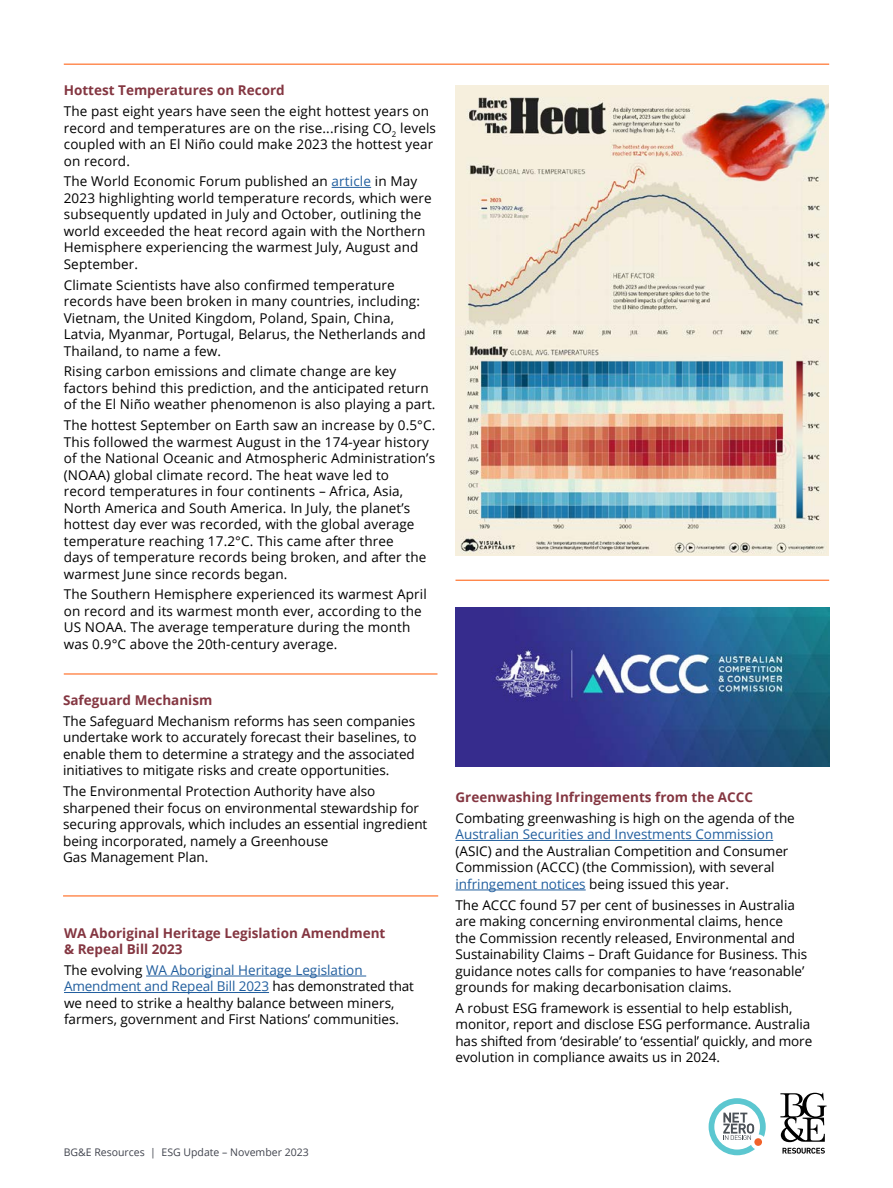
<style>
.page{position:relative;width:893px;height:1188px;background:#fff}
.page>*{position:absolute;margin:0;border:0;box-sizing:border-box;transform-origin:0 0}
.t1{font:13.5px/16.5px "Open Sans";letter-spacing:.01em;color:#000}
.t2{font:700 13.5px/16.5px "Open Sans";color:#843641}
.t3{font:13.5px "Open Sans";color:#215e9e}
.t4{font:10.5px "Open Sans";color:#40434d}
.s1{color:#215e9e}
</style>
<div class="page">
<svg style="left:709px;top:1098px;width:57px;height:57px"></svg>
<svg style="left:780px;top:1093px;width:46px;height:49px"></svg>
<svg style="left:782px;top:1148px;width:43px;height:6px"></svg>
<hr style="left:64px;top:64px;width:765px;height:1px;background:#f50">
<hr style="left:64px;top:674px;width:373px;height:1px;background:#f50">
<hr style="left:455px;top:580px;width:374px;height:1px;background:#f50">
<hr style="left:63px;top:896px;width:375px;height:1px;background:#f50">
<hr style="left:455px;top:840px;width:318px;height:1px;background:#215e9e">
<hr style="left:455px;top:890px;width:131px;height:1px;background:#215e9e">
<img style="left:455px;top:607px;width:374px;height:160px">
<hr style="left:332px;top:187px;width:39px;height:1px;background:#215e9e">
<img style="left:455px;top:85px;width:374px;height:470px">
<hr style="left:146px;top:976px;width:220px;height:1px;background:#215e9e">
<hr style="left:64px;top:992px;width:205px;height:1px;background:#215e9e">
<p class="t2" style="left:64px;top:82px;width:222px">Hottest Temperatures on Record</p>
<p class="t1" style="left:64px;top:103px;width:374px">The past eight years have seen the eight hottest years on record and temperatures are on the rise...rising CO<sub>2</sub> levels coupled with an El Niño could make 2023 the hottest year on record.</p>
<p class="t1" style="left:64px;top:173px;width:370px">The World Economic Forum published an <span class="s1">article</span> in May 2023 highlighting world temperature records, which were subsequently updated in July and October, outlining the world exceeded the heat record again with the Northern Hemisphere experiencing the warmest July, August and September.</p>
<p class="t1" style="left:64px;top:276px;width:364px">Climate Scientists have also confirmed temperature records have been broken in many countries, including:<br>Vietnam, the United Kingdom, Poland, Spain, China, Latvia, Myanmar, Portugal, Belarus, the Netherlands and Thailand, to name a few.</p>
<p class="t1" style="left:64px;top:363px;width:373px">Rising carbon emissions and climate change are key factors behind this prediction, and the anticipated return of the El Niño weather phenomenon is also playing a part.</p>
<p class="t1" style="left:64px;top:417px;width:373px">The hottest September on Earth saw an increase by 0.5°C.<br>This followed the warmest August in the 174-year history of the National Oceanic and Atmospheric Administration’s (NOAA) global climate record. The heat wave led to<br>record temperatures in four continents – Africa, Asia, North America and South America. In July, the planet’s hottest day ever was recorded, with the global average temperature reaching 17.2°C. This came after three<br>days of temperature records being broken, and after the warmest June since records began.</p>
<p class="t1" style="left:64px;top:586px;width:365px">The Southern Hemisphere experienced its warmest April on record and its warmest month ever, according to the US NOAA. The average temperature during the month was 0.9°C above the 20th-century average.</p>
<p class="t2" style="left:63px;top:692px;width:151px">Safeguard Mechanism</p>
<p class="t1" style="left:63px;top:712px;width:355px">The Safeguard Mechanism reforms has seen companies undertake work to accurately forecast their baselines, to enable them to determine a strategy and the associated initiatives to mitigate risks and create opportunities.</p>
<p class="t1" style="left:63px;top:783px;width:366px">The Environmental Protection Authority have also sharpened their focus on environmental stewardship for securing approvals, which includes an essential ingredient being incorporated, namely a Greenhouse<br>Gas Management Plan.</p>
<p class="t2" style="left:64px;top:924px;width:323px">WA Aboriginal Heritage Legislation Amendment &amp; Repeal Bill 2023</p>
<p class="t1" style="left:64px;top:962px;width:351px">The evolving <span class="s1">WA Aboriginal Heritage Legislation Amendment and Repeal Bill 2023</span> has demonstrated that we need to strike a healthy balance between miners, farmers, government and First Nations’ communities.</p>
<p class="t2" style="left:455px;top:789px;width:299px">Greenwashing Infringements from the ACCC</p>
<p class="t1" style="left:455px;top:809px;width:341px">Combating greenwashing is high on the agenda of the</p>
<p class="t3" style="left:455px;top:825px;width:319px">Australian Securities and Investments Commission</p>
<p class="t1" style="left:455px;top:842px;width:334px">(ASIC) and the Australian Competition and Consumer<br>Commission (ACCC) (the Commission), with several <span class="s1">infringement notices</span> being issued this year.</p>
<p class="t1" style="left:455px;top:896px;width:353px">The ACCC found 57 per cent of businesses in Australia are making concerning environmental claims, hence<br>the Commission recently released, Environmental and Sustainability Claims – Draft Guidance for Business. This guidance notes calls for companies to have ‘reasonable’ grounds for making decarbonisation claims.</p>
<p class="t1" style="left:455px;top:999px;width:358px">A robust ESG framework is essential to help establish, monitor, report and disclose ESG performance. Australia has shifted from ‘desirable’ to ‘essential’ quickly, and more evolution in compliance awaits us in 2024.</p>
<p class="t4" style="left:64px;top:1145px;width:246px">BG&amp;E Resources | ESG Update – November 2023</p>
</div>
